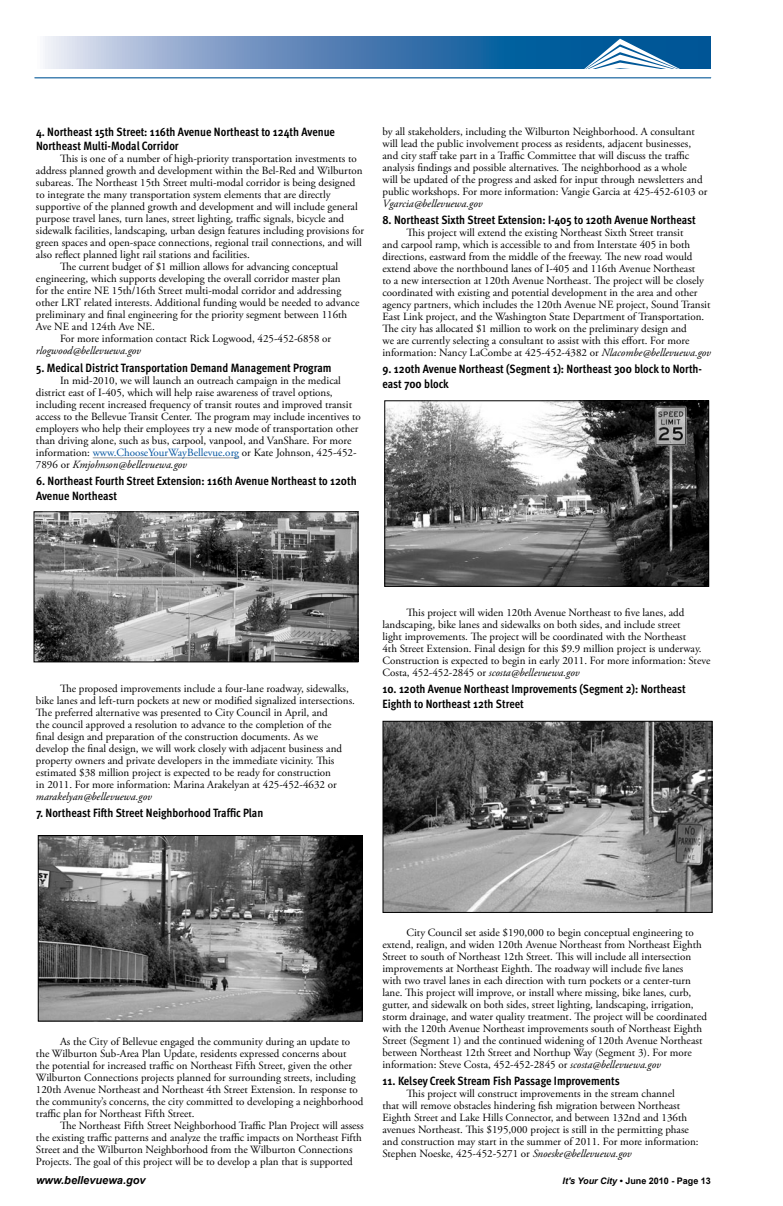
<style>
.page{position:relative;width:783px;height:1206px;background:#fff}
.page>*{position:absolute;margin:0;border:0;box-sizing:border-box;transform-origin:0 0}
.t1{font:700 12px/14.4px "Meta Cond";color:#000}
.t2{font:11px/12px "Adobe Garamond Pro";color:#000}
.t3{font:italic 11px "Adobe Garamond Pro";color:#000}
.t4{font:italic 700 11px "Arial";color:#000}
.t5{font:700 9px "Arial";color:#000}
.s1{color:#00539f}
.s2{font-style:italic}
</style>
<div class="page">
<svg style="left:45px;top:36px;width:666px;height:32px;background:#5c8bba"></svg>
<svg style="left:579px;top:39px;width:109px;height:30px"></svg>
<hr style="left:35px;top:78px;width:676px;height:1px;background:#005596">
<hr style="left:93px;top:458px;width:146px;height:1px;background:#939598">
<img style="left:384px;top:723px;width:327px;height:188px">
<div style="left:382px;top:721px;width:331px;height:192px;border:1px solid #000"></div>
<img style="left:386px;top:402px;width:321px;height:183px">
<div style="left:384px;top:400px;width:325px;height:187px;border:1px solid #000"></div>
<img style="left:40px;top:837px;width:321px;height:183px">
<div style="left:38px;top:835px;width:325px;height:187px;border:1px solid #000"></div>
<img style="left:36px;top:513px;width:320px;height:147px">
<div style="left:34px;top:511px;width:324px;height:151px;border:1px solid #000"></div>
<p class="t1" style="left:36px;top:125px;width:300px">4. Northeast 15th Street: 116th Avenue Northeast to 124th Avenue<br>Northeast Multi-Modal Corridor</p>
<p class="t2" style="left:60px;top:153px;width:298px">This is one of a number of high-priority transportation investments to</p>
<p class="t2" style="left:36px;top:165px;width:328px">address planned growth and development within the Bel-Red and Wilburton</p>
<p class="t2" style="left:36px;top:177px;width:321px">subareas. The Northeast 15th Street multi-modal corridor is being designed</p>
<p class="t2" style="left:36px;top:189px;width:296px">to integrate the many transportation system elements that are directly</p>
<p class="t2" style="left:36px;top:201px;width:323px">supportive of the planned growth and development and will include general</p>
<p class="t2" style="left:36px;top:213px;width:310px">purpose travel lanes, turn lanes, street lighting, traffic signals, bicycle and</p>
<p class="t2" style="left:36px;top:225px;width:330px">sidewalk facilities, landscaping, urban design features including provisions for</p>
<p class="t2" style="left:36px;top:237px;width:327px">green spaces and open-space connections, regional trail connections, and will</p>
<p class="t2" style="left:36px;top:249px;width:215px">also reflect planned light rail stations and facilities.</p>
<p class="t2" style="left:60px;top:261px;width:280px">The current budget of $1 million allows for advancing conceptual</p>
<p class="t2" style="left:36px;top:273px;width:306px">engineering, which supports developing the overall corridor master plan</p>
<p class="t2" style="left:36px;top:285px;width:307px">for the entire NE 15th/16th Street multi-modal corridor and addressing</p>
<p class="t2" style="left:36px;top:297px;width:325px">other LRT related interests. Additional funding would be needed to advance</p>
<p class="t2" style="left:36px;top:309px;width:313px">preliminary and final engineering for the priority segment between 116th</p>
<p class="t2" style="left:36px;top:321px;width:120px">Ave NE and 124th Ave NE.</p>
<p class="t2" style="left:60px;top:333px;width:273px">For more information contact Rick Logwood, 425-452-6858 or</p>
<p class="t3" style="left:36px;top:344px;width:107px">rlogwood@bellevuewa.gov</p>
<p class="t1" style="left:36px;top:360px;width:297px">5. Medical District Transportation Demand Management Program</p>
<p class="t2" style="left:36px;top:375px;width:326px;text-indent:24px">In mid-2010, we will launch an outreach campaign in the medical district east of I-405, which will help raise awareness of travel options, including recent increased frequency of transit routes and improved transit access to the Bellevue Transit Center. The program may include incentives to employers who help their employees try a new mode of transportation other than driving alone, such as bus, carpool, vanpool, and VanShare. For more information: <span class="s1">www.ChooseYourWayBellevue.org</span> or Kate Johnson, 425-452- 7896 or <span class="s2">Kmjohnson@bellevuewa.gov</span></p>
<p class="t1" style="left:36px;top:474px;width:322px">6. Northeast Fourth Street Extension: 116th Avenue Northeast to 120th<br>Avenue Northeast</p>
<p class="t2" style="left:382px;top:126px;width:327px">by all stakeholders, including the Wilburton Neighborhood. A consultant will lead the public involvement process as residents, adjacent businesses, and city staff take part in a Traffic Committee that will discuss the traffic analysis findings and possible alternatives. The neighborhood as a whole<br>will be updated of the progress and asked for input through newsletters and public workshops. For more information: Vangie Garcia at 425-452-6103 or</p>
<p class="t3" style="left:382px;top:197px;width:101px">Vgarcia@bellevuewa.gov</p>
<p class="t1" style="left:382px;top:213px;width:315px">8. Northeast Sixth Street Extension: I-405 to 120th Avenue Northeast</p>
<p class="t2" style="left:382px;top:227px;width:330px;text-indent:24px">This project will extend the existing Northeast Sixth Street transit<br>and carpool ramp, which is accessible to and from Interstate 405 in both directions, eastward from the middle of the freeway. The new road would extend above the northbound lanes of I-405 and 116th Avenue Northeast<br>to a new intersection at 120th Avenue Northeast. The project will be closely coordinated with existing and potential development in the area and other agency partners, which includes the 120th Avenue NE project, Sound Transit East Link project, and the Washington State Department of Transportation.<br>The city has allocated $1 million to work on the preliminary design and<br>we are currently selecting a consultant to assist with this effort. For more information: Nancy LaCombe at 425-452-4382 or <span class="s2">Nlacombe@bellevuewa.gov</span></p>
<p class="t1" style="left:382px;top:362px;width:321px">9. 120th Avenue Northeast (Segment 1): Northeast 300 block to North&shy;east 700 block</p>
<p class="t2" style="left:36px;top:683px;width:321px;text-indent:24px">The proposed improvements include a four-lane roadway, sidewalks, bike lanes and left-turn pockets at new or modified signalized intersections.<br>The preferred alternative was presented to City Council in April, and<br>the council approved a resolution to advance to the completion of the<br>final design and preparation of the construction documents. As we<br>develop the final design, we will work closely with adjacent business and property owners and private developers in the immediate vicinity. This estimated $38 million project is expected to be ready for construction<br>in 2011. For more information: Marina Arakelyan at 425-452-4632 or</p>
<p class="t3" style="left:36px;top:790px;width:117px">marakelyan@bellevuewa.gov</p>
<p class="t1" style="left:36px;top:806px;width:229px">7. Northeast Fifth Street Neighborhood Traffic Plan</p>
<p class="t2" style="left:382px;top:607px;width:329px;text-indent:24px">This project will widen 120th Avenue Northeast to five lanes, add landscaping, bike lanes and sidewalks on both sides, and include street<br>light improvements. The project will be coordinated with the Northeast<br>4th Street Extension. Final design for this $9.9 million project is underway.<br>Construction is expected to begin in early 2011. For more information: Steve Costa, 452-452-2845 or <span class="s2">scosta@bellevuewa.gov</span></p>
<p class="t1" style="left:382px;top:682px;width:305px">10. 120th Avenue Northeast Improvements (Segment 2): Northeast<br>Eighth to Northeast 12th Street</p>
<p class="t2" style="left:36px;top:1036px;width:329px;text-indent:24px">As the City of Bellevue engaged the community during an update to the Wilburton Sub-Area Plan Update, residents expressed concerns about<br>the potential for increased traffic on Northeast Fifth Street, given the other Wilburton Connections projects planned for surrounding streets, including 120th Avenue Northeast and Northeast 4th Street Extension. In response to the community’s concerns, the city committed to developing a neighborhood traffic plan for Northeast Fifth Street.</p>
<p class="t2" style="left:36px;top:1120px;width:329px;text-indent:24px">The Northeast Fifth Street Neighborhood Traffic Plan Project will assess the existing traffic patterns and analyze the traffic impacts on Northeast Fifth Street and the Wilburton Neighborhood from the Wilburton Connections Projects. The goal of this project will be to develop a plan that is supported</p>
<p class="t2" style="left:382px;top:927px;width:326px;text-indent:24px">City Council set aside $190,000 to begin conceptual engineering to extend, realign, and widen 120th Avenue Northeast from Northeast Eighth Street to south of Northeast 12th Street. This will include all intersection improvements at Northeast Eighth. The roadway will include five lanes<br>with two travel lanes in each direction with turn pockets or a center-turn lane. This project will improve, or install where missing, bike lanes, curb, gutter, and sidewalk on both sides, street lighting, landscaping, irrigation, storm drainage, and water quality treatment. The project will be coordinated with the 120th Avenue Northeast improvements south of Northeast Eighth Street (Segment 1) and the continued widening of 120th Avenue Northeast between Northeast 12th Street and Northup Way (Segment 3). For more information: Steve Costa, 452-452-2845 or <span class="s2">scosta@bellevuewa.gov</span></p>
<p class="t1" style="left:382px;top:1074px;width:239px">11. Kelsey Creek Stream Fish Passage Improvements</p>
<p class="t2" style="left:382px;top:1088px;width:318px;text-indent:24px">This project will construct improvements in the stream channel<br>that will remove obstacles hindering fish migration between Northeast Eighth Street and Lake Hills Connector, and between 132nd and 136th avenues Northeast. This $195,000 project is still in the permitting phase and construction may start in the summer of 2011. For more information:<br>Stephen Noeske, 425-452-5271 or <span class="s2">Snoeske@bellevuewa.gov</span></p>
<p class="t4" style="left:36px;top:1173px;width:111px">www.bellevuewa.gov</p>
<p class="t5" style="left:563px;top:1175px;width:150px"><span class="s2">It's Your City</span> • June 2010 - Page 13</p>
</div>
